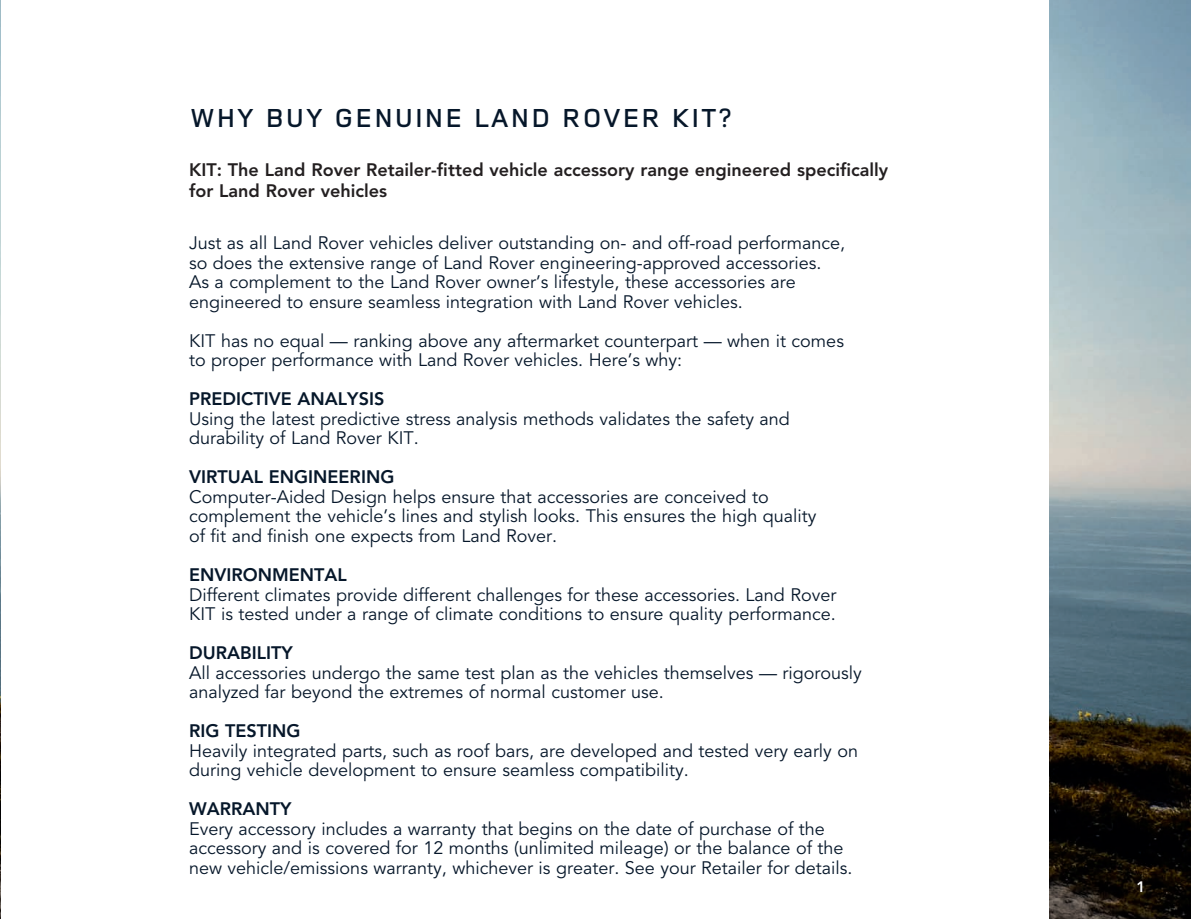
<style>
.page{position:relative;width:1191px;height:919px;background:#fff}
.page>*{position:absolute;margin:0;border:0;box-sizing:border-box;transform-origin:0 0}
.t1{font:600 27px "Land Rover Wide";color:#06172a}
.t2{font:18px/19.5px "Avenir";color:#06172a}
.t3{font:800 18px/21.6px "Avenir";color:#231f20}
.t4{font:800 18px "Avenir";color:#06172a}
.t5{font:800 15px "Avenir";color:#fff}
</style>
<div class="page">
<img style="left:1049px;top:0;width:142px;height:918px">
<img style="left:0;top:0;width:1px;height:918px">
<h1 class="t1" style="left:189px;top:99px;width:545px">WHY BUY GENUINE LAND ROVER KIT?</h1>
<p class="t3" style="left:189px;top:159px;width:700px">KIT: The Land Rover Retailer-fitted vehicle accessory range engineered specifically for Land Rover vehicles</p>
<p class="t2" style="left:189px;top:234px;width:657px">Just as all Land Rover vehicles deliver outstanding on- and off-road performance, so does the extensive range of Land Rover engineering-approved accessories.<br>As a complement to the Land Rover owner’s lifestyle, these accessories are engineered to ensure seamless integration with Land Rover vehicles.</p>
<p class="t2" style="left:189px;top:331px;width:656px">KIT has no equal — ranking above any aftermarket counterpart — when it comes to proper performance with Land Rover vehicles. Here’s why:</p>
<p class="t4" style="left:189px;top:388px;width:197px">PREDICTIVE ANALYSIS</p>
<p class="t2" style="left:189px;top:409px;width:602px">Using the latest predictive stress analysis methods validates the safety and durability of Land Rover KIT.</p>
<p class="t4" style="left:189px;top:466px;width:207px">VIRTUAL ENGINEERING</p>
<p class="t2" style="left:189px;top:487px;width:629px">Computer-Aided Design helps ensure that accessories are conceived to complement the vehicle’s lines and stylish looks. This ensures the high quality of fit and finish one expects from Land Rover.</p>
<p class="t4" style="left:189px;top:564px;width:159px">ENVIRONMENTAL</p>
<p class="t2" style="left:189px;top:585px;width:649px">Different climates provide different challenges for these accessories. Land Rover<br>KIT is tested under a range of climate conditions to ensure quality performance.</p>
<p class="t4" style="left:189px;top:642px;width:105px">DURABILITY</p>
<p class="t2" style="left:189px;top:663px;width:674px">All accessories undergo the same test plan as the vehicles themselves — rigorously analyzed far beyond the extremes of normal customer use.</p>
<p class="t4" style="left:189px;top:720px;width:113px">RIG TESTING</p>
<p class="t2" style="left:189px;top:741px;width:670px">Heavily integrated parts, such as roof bars, are developed and tested very early on during vehicle development to ensure seamless compatibility.</p>
<p class="t4" style="left:189px;top:798px;width:104px">WARRANTY</p>
<p class="t2" style="left:189px;top:819px;width:665px">Every accessory includes a warranty that begins on the date of purchase of the accessory and is covered for 12 months (unlimited mileage) or the balance of the new vehicle/emissions warranty, whichever is greater. See your Retailer for details.</p>
<p class="t5" style="left:1136px;top:877px;width:10px">1</p>
</div>
